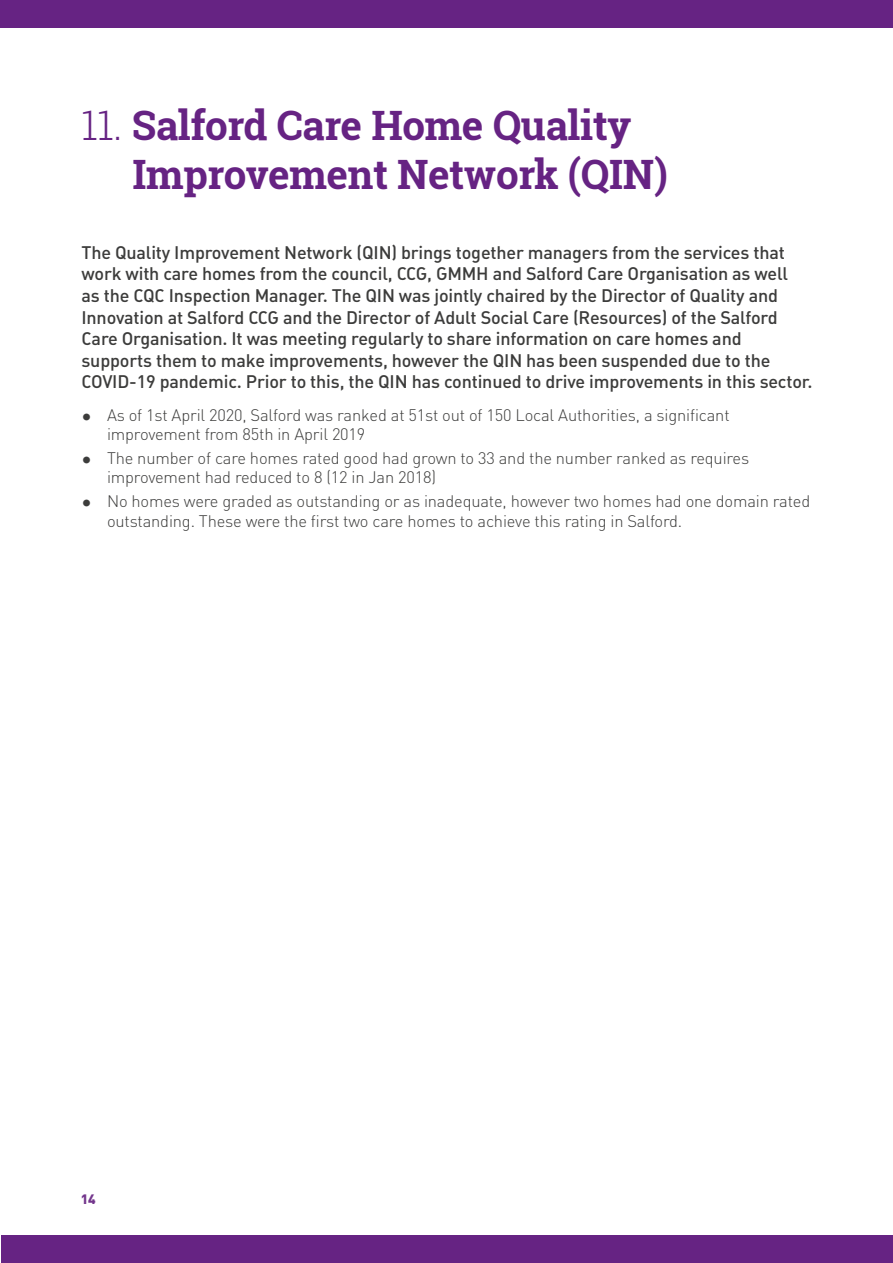
<style>
.page{position:relative;width:893px;height:1263px;background:#fff}
.page>*{position:absolute;margin:0;border:0;box-sizing:border-box;transform-origin:0 0}
.Section_head{font:700 40.5px "Roboto Slab";letter-spacing:-.01em;color:#662383}
.Intro_text{font:500 18px/21.6px "DIN Salford";letter-spacing:-.01em;color:#3c3c3b}
.bullet{font:300 16.5px/19.5px "DIN Salford";letter-spacing:-.01em;color:#3c3c3b}
.t1{font:900 13.5px "DIN Salford";color:#73368c}
.s1{font-weight:300}
.s2{font-weight:700;font-size:21px}
</style>
<div class="page">
<div style="left:0;top:0;width:893px;height:28px;background:#662383"></div>
<div style="left:1px;top:1235px;width:892px;height:28px;background:#662383"></div>
<h2 class="Section_head" style="left:81px;top:98px;width:551px"><span class="s1">11.</span> Salford Care Home Quality</h2>
<h2 class="Section_head" style="left:133px;top:146px;width:537px">Improvement Network (QIN)</h2>
<p class="Intro_text" style="left:81px;top:241px;width:733px">The Quality Improvement Network (QIN) brings together managers from the services that work with care homes from the council, CCG, GMMH and Salford Care Organisation as well<br>as the CQC Inspection Manager. The QIN was jointly chaired by the Director of Quality and Innovation at Salford CCG and the Director of Adult Social Care (Resources) of the Salford Care Organisation. It was meeting regularly to share information on care homes and supports them to make improvements, however the QIN has been suspended due to the COVID-19 pandemic. Prior to this, the QIN has continued to drive improvements in this sector.</p>
<p class="bullet" style="left:107px;top:405px;width:624px;text-indent:-26px"><span class="s2">•</span> As of 1st April 2020, Salford was ranked at 51st out of 150 Local Authorities, a significant improvement from 85th in April 2019</p>
<p class="bullet" style="left:107px;top:448px;width:644px;text-indent:-26px"><span class="s2">•</span> The number of care homes rated good had grown to 33 and the number ranked as requires improvement had reduced to 8 (12 in Jan 2018)</p>
<p class="bullet" style="left:107px;top:491px;width:705px;text-indent:-26px"><span class="s2">•</span> No homes were graded as outstanding or as inadequate, however two homes had one domain rated outstanding. These were the first two care homes to achieve this rating in Salford.</p>
<p class="t1" style="left:81px;top:1190px;width:16px">14</p>
</div>
